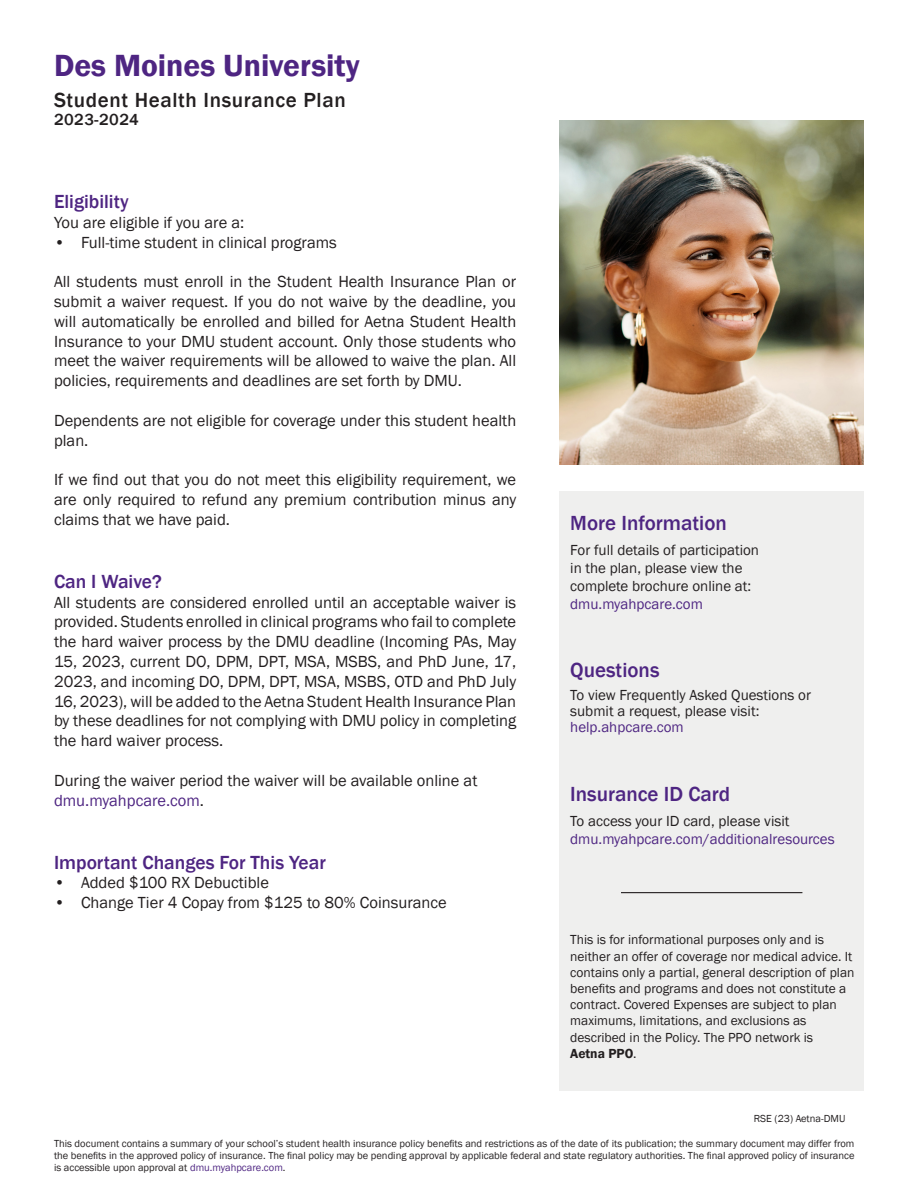
<style>
.page{position:relative;width:918px;height:1188px;background:#fff}
.page>*{position:absolute;margin:0;border:0;box-sizing:border-box;transform-origin:0 0}
.t1{font:600 31.5px "Franklin Gothic";color:#4e2582}
.Body_-_Heading__blue{font:500 21px "Franklin Gothic";color:#4e2582}
.t2{font:500 21px "Franklin Gothic";letter-spacing:.03em;color:#231f20}
.t3{font:500 19.5px "Franklin Gothic";color:#4e2582}
.t4{font:16.5px/19.8px "Franklin Gothic";color:#231f20;text-align:justify}
.t5{font:16.5px "Franklin Gothic";color:#4e2582}
.t6{font:500 16.5px "Franklin Gothic";letter-spacing:.03em;color:#231f20}
.t7{font:15px "Franklin Gothic";color:#231f20}
.t8{font:15px "Franklin Gothic";color:#4e2582}
.t9{font:13.5px/16.2px "Franklin Gothic";color:#231f20}
.t10{font:600 13.5px "Franklin Gothic";color:#231f20}
.t11{font:10.5px/12px "Franklin Gothic";color:#231f20;text-align:justify}
.s1{color:#231f20}
.s2{font-weight:400}
.s3{color:#4e2582}
</style>
<div class="page">
<div style="left:559px;top:491px;width:305px;height:600px;background:#efefee"></div>
<hr style="left:621px;top:892px;width:181px;height:1px;background:#231f20">
<img style="left:559px;top:121px;width:305px;height:343px">
<p class="t1" style="left:54px;top:46px;width:307px">Des Moines University</p>
<p class="t2" style="left:54px;top:87px;width:293px">Student Health Insurance Plan</p>
<p class="t6" style="left:54px;top:109px;width:86px">2023-2024</p>
<p class="t3" style="left:54px;top:189px;width:76px">Eligibility</p>
<p class="t4" style="left:54px;top:213px;width:192px">You are eligible if you are a:</p>
<p class="t4" style="left:54px;top:233px;width:284px">• Full-time student in clinical programs</p>
<p class="t4" style="left:54px;top:272px;width:464px">All students must enroll in the Student Health Insurance Plan or submit a waiver request. If you do not waive by the deadline, you will automatically be enrolled and billed for Aetna Student Health Insurance to your DMU student account. Only those students who meet the waiver requirements will be allowed to waive the plan. All policies, requirements and deadlines are set forth by DMU.</p>
<p class="t4" style="left:54px;top:411px;width:464px">Dependents are not eligible for coverage under this student health plan.</p>
<p class="t4" style="left:54px;top:470px;width:464px">If we find out that you do not meet this eligibility requirement, we are only required to refund any premium contribution minus any claims that we have paid.</p>
<p class="t3" style="left:54px;top:569px;width:109px">Can I Waive?</p>
<p class="t4" style="left:54px;top:593px;width:464px">All students are considered enrolled until an acceptable waiver is provided. Students enrolled in clinical programs who fail to complete the hard waiver process by the DMU deadline (Incoming PAs, May 15, 2023, current DO, DPM, DPT, MSA, MSBS, and PhD June, 17, 2023, and incoming DO, DPM, DPT, MSA, MSBS, OTD and PhD July 16, 2023), will be added to the Aetna Student Health Insurance Plan by these deadlines for not complying with DMU policy in completing the hard waiver process.</p>
<p class="t4" style="left:54px;top:771px;width:425px">During the waiver period the waiver will be available online at</p>
<p class="t5" style="left:54px;top:790px;width:152px">dmu.myahpcare.com<span class="s1">.</span></p>
<p class="t3" style="left:54px;top:850px;width:273px">Important Changes For This Year</p>
<p class="t4" style="left:54px;top:873px;width:217px">• Added $100 RX Debuctible</p>
<p class="t4" style="left:54px;top:893px;width:394px">• Change Tier 4 Copay from $125 to 80% Coinsurance</p>
<p class="Body_-_Heading__blue" style="left:570px;top:510px;width:158px">More Information</p>
<p class="t7" style="left:570px;top:540px;width:190px">For full details of participation</p>
<p class="t7" style="left:570px;top:558px;width:174px">in the plan, please view the</p>
<p class="t7" style="left:570px;top:576px;width:183px">complete brochure online at:</p>
<p class="t8" style="left:570px;top:594px;width:134px">dmu.myahpcare.com</p>
<p class="Body_-_Heading__blue" style="left:570px;top:657px;width:91px">Questions</p>
<p class="t7" style="left:570px;top:686px;width:242px">To view Frequently Asked Questions or</p>
<p class="t7" style="left:570px;top:702px;width:191px">submit a request, please visit:</p>
<p class="t8" style="left:570px;top:718px;width:115px">help.ahpcare.com</p>
<p class="Body_-_Heading__blue" style="left:570px;top:781px;width:162px">Insurance ID Card</p>
<p class="t7" style="left:570px;top:811px;width:221px">To access your ID card, please visit</p>
<p class="t8" style="left:570px;top:829px;width:266px">dmu.myahpcare.com/additionalresources</p>
<p class="t9" style="left:570px;top:932px;width:255px">This is for informational purposes only and is</p>
<p class="t9" style="left:570px;top:948px;width:286px">neither an offer of coverage nor medical advice. It contains only a partial, general description of plan benefits and programs and does not constitute a contract. Covered Expenses are subject to plan</p>
<p class="t9" style="left:570px;top:1013px;width:238px">maximums, limitations, and exclusions as</p>
<p class="t9" style="left:570px;top:1029px;width:244px">described in the Policy. The PPO network is</p>
<p class="t10" style="left:570px;top:1045px;width:68px">Aetna PPO<span class="s2">.</span></p>
<p class="t11" style="left:754px;top:1113px;width:93px">RSE (23) Aetna-DMU</p>
<p class="t11" style="left:54px;top:1137px;width:802px">This document contains a summary of your school’s student health insurance policy benefits and restrictions as of the date of its publication; the summary document may differ from the benefits in the approved policy of insurance. The final policy may be pending approval by applicable federal and state regulatory authorities. The final approved policy of insurance is accessible upon approval at <span class="s3">dmu.myahpcare.com</span>.</p>
</div>
